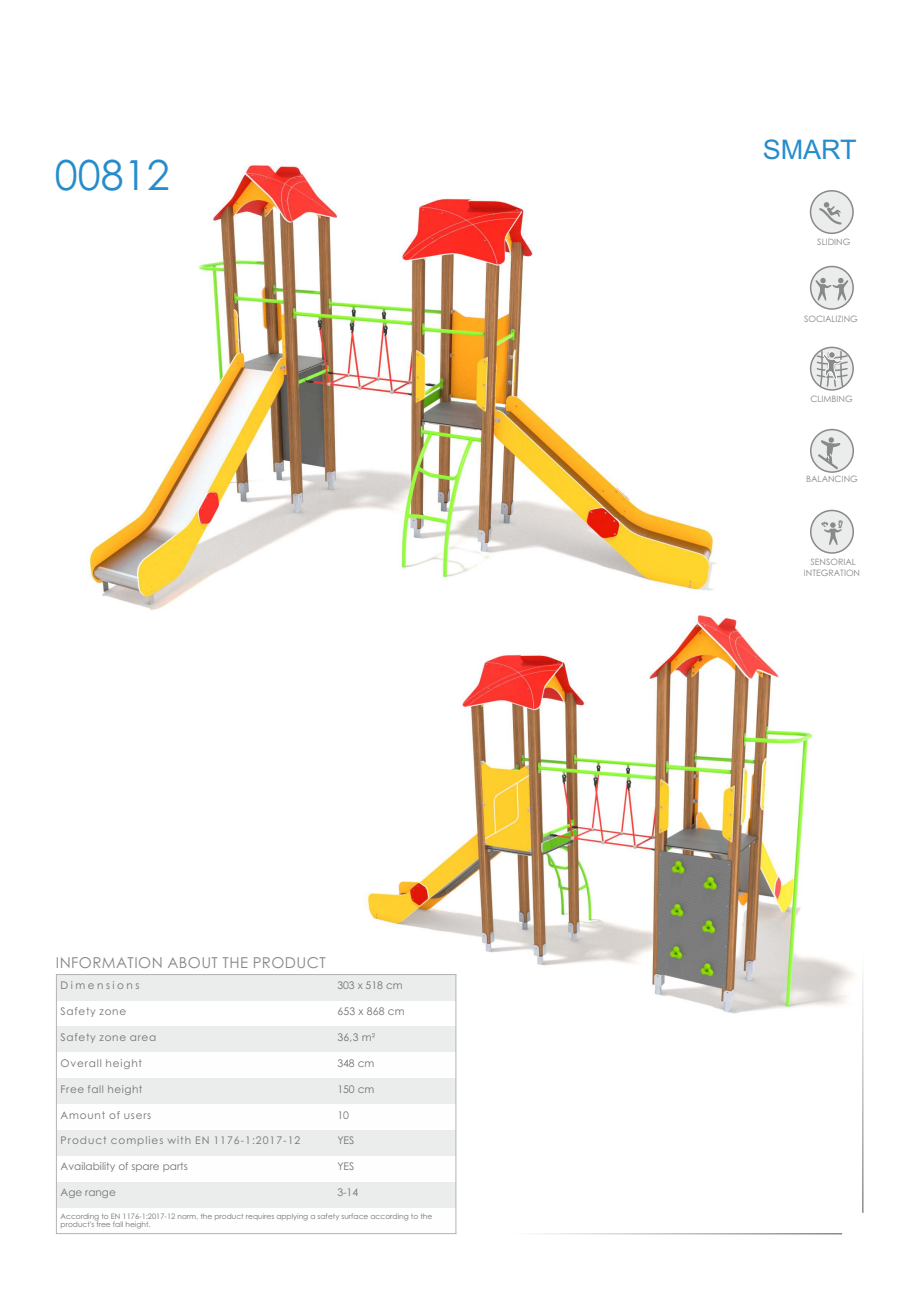
<style>
.page{position:relative;width:920px;height:1290px;background:#fff}
.page>*{position:absolute;margin:0;border:0;box-sizing:border-box;transform-origin:0 0}
.t1{font:41.4px "Century Gothic";color:#278ccc}
.t2{font:27px "Arial";color:#278ccc}
.t3{font:15px "Century Gothic";letter-spacing:.03em;color:#898989}
.t4{font:10.5px "Century Gothic";letter-spacing:.065em;color:#727271}
.t5{font:10.5px "Century Gothic";letter-spacing:.095em;color:#727271}
.t6{font:10.5px "Century Gothic";color:#727271}
.t7{font:10.5px "Century Gothic";letter-spacing:.235em;color:#727271}
.t8{font:8.7px/10.5px "Century Gothic";color:#898989;text-align:center}
.t9{font:7.5px/7.6px "Century Gothic";color:#727271}
</style>
<div class="page">
<img style="left:87px;top:165px;width:630px;height:445px">
<img style="left:330px;top:604px;width:534px;height:445px">
<hr style="left:862px;top:952px;width:1px;height:261px;background:#898989">
<hr style="left:511px;top:1233px;width:331px;height:1px;background:#898989">
<div style="left:810px;top:190px;width:44px;height:44px;background:#ebecec;border:2px solid #898989;border-radius:50%"></div>
<div style="left:823px;top:202px;width:7px;height:6px;background:#898989;border-radius:2px"></div>
<svg style="left:817px;top:206px;width:25px;height:20px"></svg>
<svg style="left:810px;top:266px;width:44px;height:44px"></svg>
<svg style="left:815px;top:278px;width:33px;height:23px"></svg>
<svg style="left:810px;top:429px;width:44px;height:44px"></svg>
<svg style="left:816px;top:437px;width:24px;height:34px"></svg>
<svg style="left:810px;top:510px;width:44px;height:44px"></svg>
<svg style="left:820px;top:519px;width:24px;height:26px"></svg>
<svg style="left:810px;top:347px;width:44px;height:44px"></svg>
<svg style="left:815px;top:350px;width:34px;height:38px"></svg>
<div style="left:828px;top:351px;width:7px;height:7px;background:#898989;border:1px solid #fff;border-radius:50%"></div>
<div style="left:56px;top:974px;width:277px;height:26px;background:#ebecec"></div>
<div style="left:333px;top:974px;width:123px;height:26px;background:#ebecec"></div>
<div style="left:56px;top:1026px;width:277px;height:26px;background:#ebecec"></div>
<div style="left:333px;top:1026px;width:123px;height:26px;background:#ebecec"></div>
<div style="left:56px;top:1078px;width:277px;height:26px;background:#ebecec"></div>
<div style="left:333px;top:1078px;width:123px;height:26px;background:#ebecec"></div>
<div style="left:56px;top:1130px;width:277px;height:26px;background:#ebecec"></div>
<div style="left:333px;top:1130px;width:123px;height:26px;background:#ebecec"></div>
<div style="left:56px;top:1182px;width:277px;height:26px;background:#ebecec"></div>
<div style="left:333px;top:1182px;width:123px;height:26px;background:#ebecec"></div>
<hr style="left:56px;top:974px;width:1px;height:260px;background:#b2b3b3">
<svg style="left:455px;top:1208px;width:1px;height:25px"></svg>
<hr style="left:456px;top:974px;width:1px;height:234px;background:#b2b3b3">
<hr style="left:56px;top:1233px;width:400px;height:1px;background:#b2b3b3">
<hr style="left:56px;top:974px;width:400px;height:1px;background:#b2b3b3">
<h1 class="t1" style="left:55px;top:159px;width:116px">00812</h1>
<h3 class="t3" style="left:56px;top:956px;width:271px">INFORMATION ABOUT THE PRODUCT</h3>
<p class="t7" style="left:61px;top:981px;width:80px">Dimensions</p>
<p class="t4" style="left:337px;top:981px;width:67px">303 x 518 cm</p>
<p class="t4" style="left:61px;top:1007px;width:67px">Safety zone</p>
<p class="t4" style="left:337px;top:1007px;width:69px">653 x 868 cm</p>
<p class="t4" style="left:61px;top:1033px;width:97px">Safety zone area</p>
<p class="t4" style="left:337px;top:1033px;width:39px">36,3 m²</p>
<p class="t4" style="left:61px;top:1059px;width:83px">Overall height</p>
<p class="t4" style="left:337px;top:1059px;width:39px">348 cm</p>
<p class="t4" style="left:61px;top:1085px;width:83px">Free fall height</p>
<p class="t4" style="left:337px;top:1085px;width:39px">150 cm</p>
<p class="t4" style="left:61px;top:1111px;width:92px">Amount of users</p>
<p class="t4" style="left:337px;top:1111px;width:13px">10</p>
<p class="t5" style="left:61px;top:1136px;width:241px">Product complies with EN 1176-1:2017-12</p>
<p class="t4" style="left:337px;top:1136px;width:19px">YES</p>
<p class="t6" style="left:61px;top:1162px;width:129px">Availability of spare parts</p>
<p class="t4" style="left:337px;top:1162px;width:19px">YES</p>
<p class="t6" style="left:61px;top:1188px;width:57px">Age range</p>
<p class="t4" style="left:337px;top:1188px;width:22px">3-14</p>
<p class="t9" style="left:61px;top:1213px;width:373px">According to EN 1176-1:2017-12 norm, the product requires applying a safety surface according to the product's free fall height.</p>
<h2 class="t2" style="left:763px;top:140px;width:96px">SMART</h2>
<p class="t8" style="left:817px;top:237px;width:35px">SLIDING</p>
<p class="t8" style="left:804px;top:314px;width:55px">SOCIALIZING</p>
<p class="t8" style="left:810px;top:395px;width:44px">CLIMBING</p>
<p class="t8" style="left:806px;top:474px;width:53px">BALANCING</p>
<p class="t8" style="left:804px;top:557px;width:58px">SENSORIAL<br>INTEGRATION</p>
</div>
